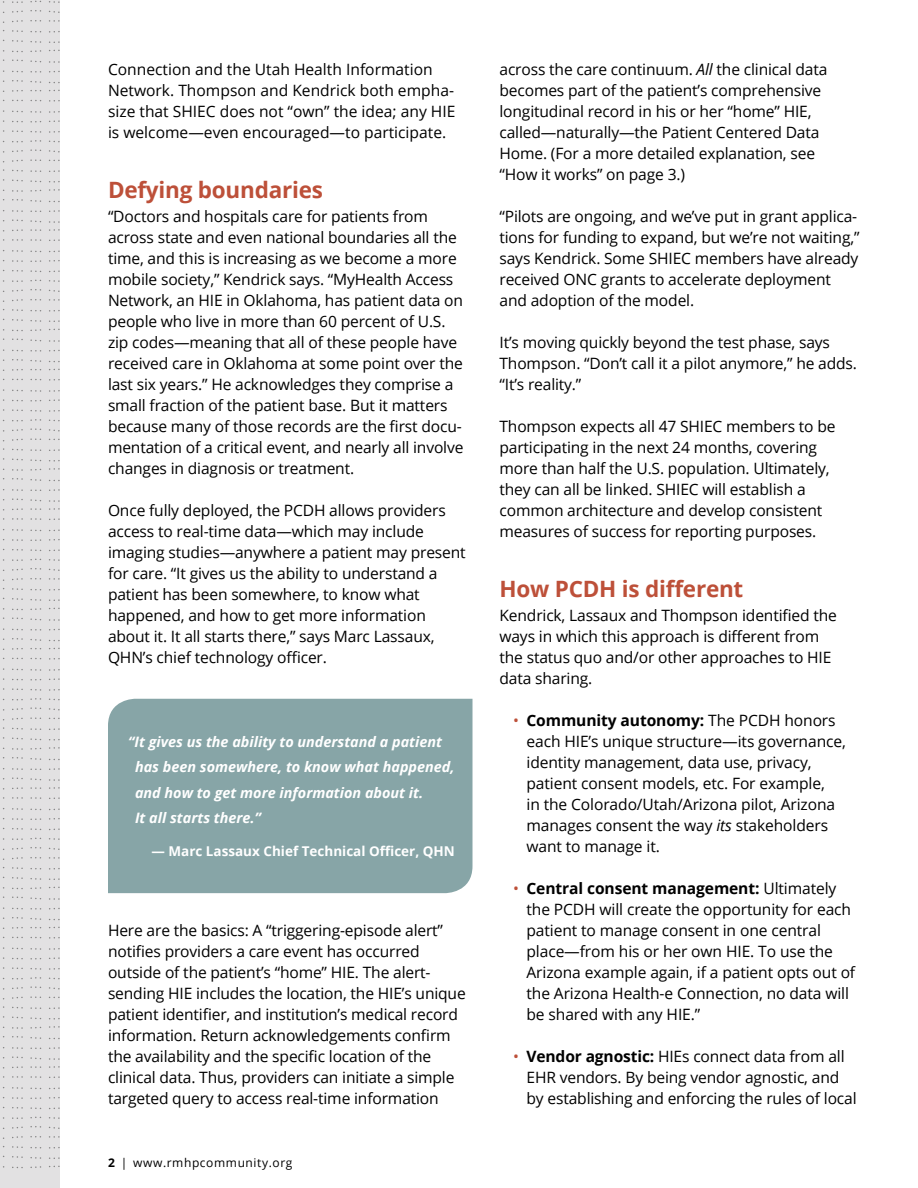
<style>
.page{position:relative;width:918px;height:1188px;background:#fff}
.page>*{position:absolute;margin:0;border:0;box-sizing:border-box;transform-origin:0 0}
.subhead{font:700 22.5px "Open Sans";letter-spacing:-.01em;color:#bd5039}
.BODY{font:15.6px/21px "Open Sans";letter-spacing:-.01em;color:#000}
.pullquote{font:italic 700 14.4px/25.5px "Open Sans";color:#fff}
.quote_source{font:700 13.5px "Open Sans";color:#fff}
.BODY-2{font:12px "Open Sans";letter-spacing:.05em;color:#000}
.s1{font-weight:700}
.s2{font-style:italic}
.s3{color:#bd5039}
</style>
<div class="page">
<div style="left:0;top:0;width:60px;height:1174px;background:#e2e1e2"></div>
<div style="left:108px;top:699px;width:364px;height:194px;background:#87a5a7"></div>
<p class="BODY" style="left:108px;top:58px;width:349px">Connection and the Utah Health Information Network. Thompson and Kendrick both empha&shy;size that SHIEC does not “own” the idea; any HIE is welcome—even encouraged—to participate.</p>
<p class="subhead" style="left:108px;top:174px;width:216px">Defying boundaries</p>
<p class="BODY" style="left:108px;top:205px;width:357px">“Doctors and hospitals care for patients from across state and even national boundaries all the time, and this is increasing as we become a more mobile society,” Kendrick says. “MyHealth Access Network, an HIE in Oklahoma, has patient data on people who live in more than 60 percent of U.S. zip codes—meaning that all of these people have received care in Oklahoma at some point over the last six years.” He acknowledges they comprise a small fraction of the patient base. But it matters because many of those records are the first docu&shy;mentation of a critical event, and nearly all involve changes in diagnosis or treatment.</p>
<p class="BODY" style="left:108px;top:499px;width:359px">Once fully deployed, the PCDH allows providers access to real-time data—which may include imaging studies—anywhere a patient may present for care. “It gives us the ability to understand a patient has been somewhere, to know what happened, and how to get more information about it. It all starts there,” says Marc Lassaux, QHN’s chief technology officer.</p>
<p class="pullquote" style="left:135px;top:728px;width:321px;text-indent:-7px">“It gives us the ability to understand a patient has been somewhere, to know what happened, and how to get more information about it.<br>It all starts there.”</p>
<p class="quote_source" style="left:151px;top:842px;width:305px">— Marc Lassaux Chief Technical Officer, QHN</p>
<p class="BODY" style="left:108px;top:919px;width:359px">Here are the basics: A “triggering-episode alert” notifies providers a care event has occurred outside of the patient’s “home” HIE. The alert&shy;sending HIE includes the location, the HIE’s unique patient identifier, and institution’s medical record information. Return acknowledgements confirm the availability and the specific location of the clinical data. Thus, providers can initiate a simple targeted query to access real-time information</p>
<p class="BODY-2" style="left:108px;top:1154px;width:186px"><span class="s1">2</span> | www.rmhpcommunity.org</p>
<p class="BODY" style="left:500px;top:58px;width:329px">across the care continuum. <span class="s2">All</span> the clinical data becomes part of the patient’s comprehensive longitudinal record in his or her “home” HIE, called—naturally—the Patient Centered Data Home. (For a more detailed explanation, see “How it works” on page 3.)</p>
<p class="BODY" style="left:500px;top:205px;width:362px">“Pilots are ongoing, and we’ve put in grant applica&shy;tions for funding to expand, but we’re not waiting,” says Kendrick. Some SHIEC members have already received ONC grants to accelerate deployment and adoption of the model.</p>
<p class="BODY" style="left:500px;top:331px;width:359px">It’s moving quickly beyond the test phase, says<br>Thompson. “Don’t call it a pilot anymore,” he adds. “It’s reality.”</p>
<p class="BODY" style="left:500px;top:415px;width:338px">Thompson expects all 47 SHIEC members to be participating in the next 24 months, covering more than half the U.S. population. Ultimately, they can all be linked. SHIEC will establish a common architecture and develop consistent measures of success for reporting purposes.</p>
<p class="subhead" style="left:500px;top:573px;width:245px">How PCDH is different</p>
<p class="BODY" style="left:500px;top:604px;width:339px">Kendrick, Lassaux and Thompson identified the ways in which this approach is different from the status quo and/or other approaches to HIE data sharing.</p>
<p class="BODY" style="left:526px;top:709px;width:321px;text-indent:-14px"><span class="s3">•</span> <span class="s1">Community autonomy:</span> The PCDH honors each HIE’s unique structure—its governance, identity management, data use, privacy, patient consent models, etc. For example,<br>in the Colorado/Utah/Arizona pilot, Arizona manages consent the way <span class="s2">its</span> stakeholders want to manage it.</p>
<p class="BODY" style="left:526px;top:877px;width:330px;text-indent:-14px"><span class="s3">•</span> <span class="s1">Central consent management:</span> Ultimately the PCDH will create the opportunity for each patient to manage consent in one central place—from his or her own HIE. To use the Arizona example again, if a patient opts out of the Arizona Health-e Connection, no data will be shared with any HIE.”</p>
<p class="BODY" style="left:526px;top:1045px;width:332px;text-indent:-14px"><span class="s3">•</span> <span class="s1">Vendor agnostic:</span> HIEs connect data from all<br>EHR vendors. By being vendor agnostic, and by establishing and enforcing the rules of local</p>
</div>
